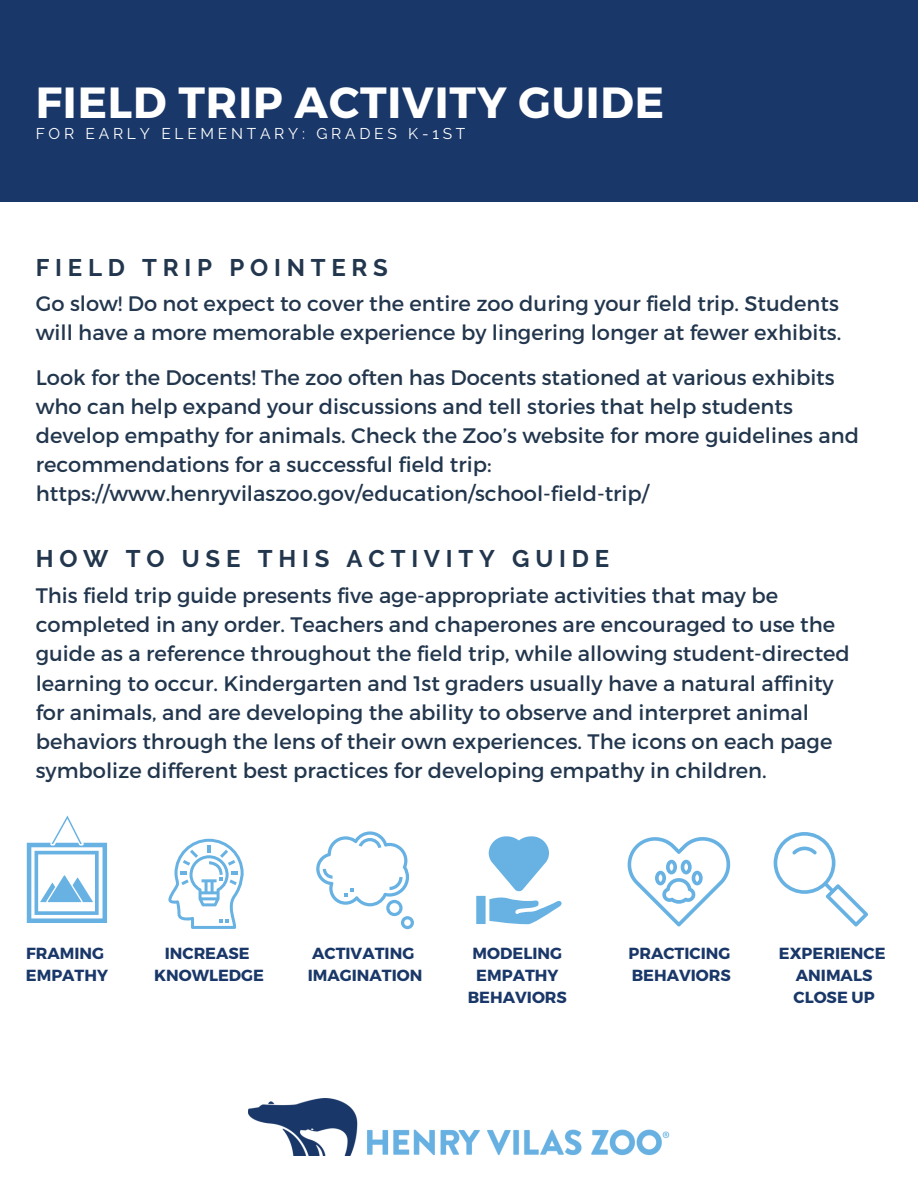
<style>
.page{position:relative;width:918px;height:1188px;background:#fff}
.page>*{position:absolute;margin:0;border:0;box-sizing:border-box;transform-origin:0 0}
.t1{font:700 43.65px "Montserrat";letter-spacing:.02em;color:#fff}
.t2{font:700 24px "Raleway";letter-spacing:.24em;color:#22364d}
.t3{font:21px/29.2px "Montserrat";color:#22364d}
.t4{font:700 16.05px/22px "Montserrat";color:#193768}
.t5{font:15.6px "Raleway";letter-spacing:.24em;color:#fff}
</style>
<div class="page">
<div style="left:0;top:0;width:918px;height:202px;background:#193768"></div>
<img style="left:249px;top:1099px;width:420px;height:57px">
<svg style="left:27px;top:816px;width:80px;height:107px"></svg>
<svg style="left:168px;top:839px;width:75px;height:90px"></svg>
<svg style="left:476px;top:836px;width:86px;height:88px"></svg>
<svg style="left:628px;top:837px;width:102px;height:89px"></svg>
<svg style="left:316px;top:831px;width:98px;height:98px"></svg>
<svg style="left:774px;top:832px;width:94px;height:94px"></svg>
<h3 class="t1" style="left:36px;top:74px;width:630px">FIELD TRIP ACTIVITY GUIDE</h3>
<h2 class="t5" style="left:36px;top:124px;width:431px">FOR EARLY ELEMENTARY: GRADES K-1ST</h2>
<h3 class="t2" style="left:36px;top:253px;width:354px">FIELD TRIP POINTERS</h3>
<h1 class="t3" style="left:36px;top:288px;width:807px">Go slow! Do not expect to cover the entire zoo during your field trip. Students will have a more memorable experience by lingering longer at fewer exhibits.</h1>
<p class="t3" style="left:36px;top:362px;width:825px">Look for the Docents! The zoo often has Docents stationed at various exhibits who can help expand your discussions and tell stories that help students develop empathy for animals. Check the Zoo’s website for more guidelines and recommendations for a successful field trip: https://www.henryvilaszoo.gov/education/school-field-trip/</p>
<h2 class="t2" style="left:36px;top:544px;width:575px">HOW TO USE THIS ACTIVITY GUIDE</h2>
<h3 class="t3" style="left:36px;top:580px;width:816px">This field trip guide presents five age-appropriate activities that may be completed in any order. Teachers and chaperones are encouraged to use the guide as a reference throughout the field trip, while allowing student-directed learning to occur. Kindergarten and 1st graders usually have a natural affinity for animals, and are developing the ability to observe and interpret animal behaviors through the lens of their own experiences. The icons on each page symbolize different best practices for developing empathy in children.</h3>
<p class="t4" style="left:26px;top:941px;width:84px">FRAMING<br>EMPATHY</p>
<p class="t4" style="left:154px;top:941px;width:111px;text-align:center">INCREASE<br>KNOWLEDGE</p>
<p class="t4" style="left:308px;top:941px;width:116px">ACTIVATING<br>IMAGINATION</p>
<p class="t4" style="left:468px;top:941px;width:101px;text-align:center">MODELING<br>EMPATHY<br>BEHAVIORS</p>
<p class="t4" style="left:629px;top:941px;width:104px">PRACTICING<br>BEHAVIORS</p>
<p class="t4" style="left:779px;top:941px;width:108px;text-align:center">EXPERIENCE<br>ANIMALS<br>CLOSE UP</p>
</div>
